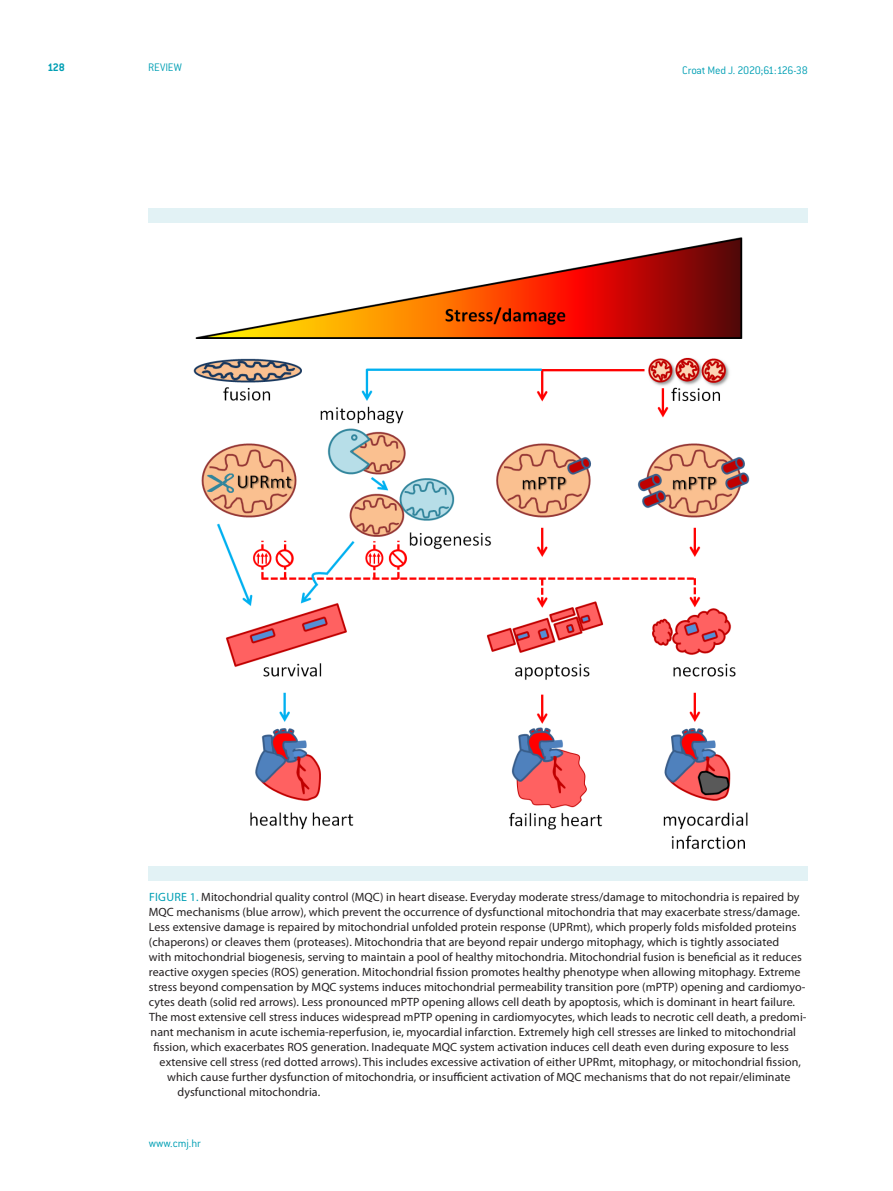
<style>
.page{position:relative;width:893px;height:1191px;background:#fff}
.page>*{position:absolute;margin:0;border:0;box-sizing:border-box;transform-origin:0 0}
.CMJ_-_table_title_he{font:12px "Myriad Pro";letter-spacing:.005em;color:#231f20}
.H_desni_-_ref{font:300 12px "ITC Conduit LTCE";letter-spacing:-.025em;color:#009fb4}
.www_cmj_hr_na_master{font:300 12px "ITC Conduit LTCE";color:#009fb4}
.H_lijevi_-_pubtype{font:300 12px "ITC Conduit LTCE";color:#009fb4}
.CMJ_-_table_title_he-2{font:12px "Myriad Pro";color:#009fb4}
.paginacija_lijevo{font:700 12px "ITC Conduit LTCE";color:#009fb4}
.s1{color:#009fb4}
</style>
<div class="page">
<img style="left:193px;top:237px;width:557px;height:613px">
<div style="left:149px;top:865px;width:659px;height:15px;background:#e2f2f5"></div>
<div style="left:149px;top:208px;width:659px;height:15px;background:#e2f2f5"></div>
<p class="paginacija_lijevo" style="left:47px;top:60px;width:19px">128</p>
<p class="H_lijevi_-_pubtype" style="left:148px;top:61px;width:35px">REVIEW</p>
<p class="H_desni_-_ref" style="left:682px;top:63px;width:127px">Croat Med J. 2020;61:126-38</p>
<p class="CMJ_-_table_title_he-2" style="left:149px;top:889px;width:25px">Figure</p>
<p class="CMJ_-_table_title_he" style="left:190px;top:889px;width:611px"><span class="s1">1.</span> Mitochondrial quality control (MQC) in heart disease. Everyday moderate stress/damage to mitochondria is repaired by</p>
<p class="CMJ_-_table_title_he" style="left:149px;top:904px;width:652px">MQC mechanisms (blue arrow), which prevent the occurrence of dysfunctional mitochondria that may exacerbate stress/damage.</p>
<p class="CMJ_-_table_title_he" style="left:149px;top:919px;width:649px">Less extensive damage is repaired by mitochondrial unfolded protein response (UPRmt), which properly folds misfolded proteins</p>
<p class="CMJ_-_table_title_he" style="left:149px;top:934px;width:632px">(chaperons) or cleaves them (proteases). Mitochondria that are beyond repair undergo mitophagy, which is tightly associated</p>
<p class="CMJ_-_table_title_he" style="left:149px;top:949px;width:654px">with mitochondrial biogenesis, serving to maintain a pool of healthy mitochondria. Mitochondrial fusion is beneficial as it reduces</p>
<p class="CMJ_-_table_title_he" style="left:149px;top:964px;width:653px">reactive oxygen species (ROS) generation. Mitochondrial fission promotes healthy phenotype when allowing mitophagy. Extreme</p>
<p class="CMJ_-_table_title_he" style="left:149px;top:979px;width:658px">stress beyond compensation by MQC systems induces mitochondrial permeability transition pore (mPTP) opening and cardiomyo-</p>
<p class="CMJ_-_table_title_he" style="left:149px;top:994px;width:648px">cytes death (solid red arrows). Less pronounced mPTP opening allows cell death by apoptosis, which is dominant in heart failure.</p>
<p class="CMJ_-_table_title_he" style="left:149px;top:1009px;width:659px">The most extensive cell stress induces widespread mPTP opening in cardiomyocytes, which leads to necrotic cell death, a predomi-</p>
<p class="CMJ_-_table_title_he" style="left:151px;top:1024px;width:647px">nant mechanism in acute ischemia-reperfusion, ie, myocardial infarction. Extremely high cell stresses are linked to mitochondrial</p>
<p class="CMJ_-_table_title_he" style="left:154px;top:1039px;width:637px">fission, which exacerbates ROS generation. Inadequate MQC system activation induces cell death even during exposure to less</p>
<p class="CMJ_-_table_title_he" style="left:160px;top:1054px;width:643px">extensive cell stress (red dotted arrows). This includes excessive activation of either UPRmt, mitophagy, or mitochondrial fission,</p>
<p class="CMJ_-_table_title_he" style="left:167px;top:1069px;width:625px">which cause further dysfunction of mitochondria, or insufficient activation of MQC mechanisms that do not repair/eliminate</p>
<p class="CMJ_-_table_title_he" style="left:178px;top:1084px;width:144px">dysfunctional mitochondria.</p>
<p class="www_cmj_hr_na_master" style="left:149px;top:1136px;width:54px">www.cmj.hr</p>
</div>
